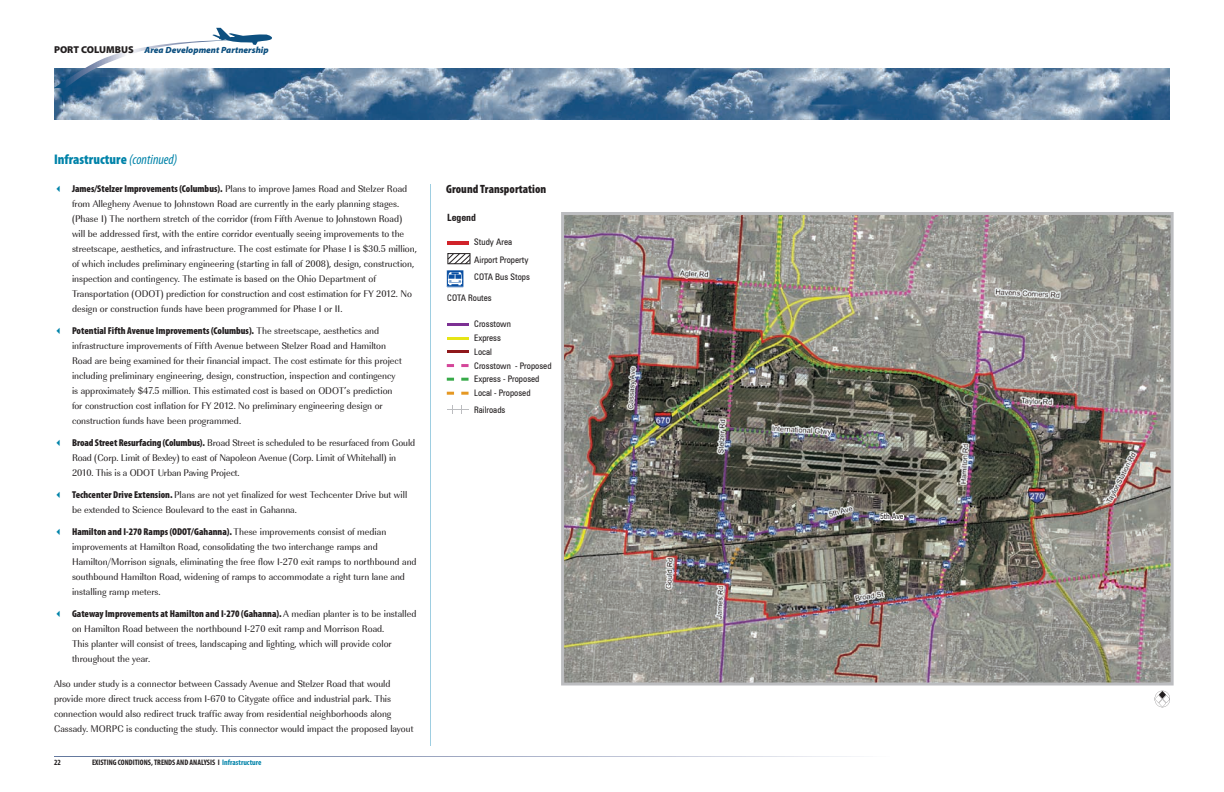
<style>
.page{position:relative;width:1224px;height:792px;background:#fff}
.page>*{position:absolute;margin:0;border:0;box-sizing:border-box;transform-origin:0 0}
.t1{font:900 condensed 14px "Myriad Pro";color:#0083a9}
.t2{font:900 condensed 12px "Myriad Pro";color:#231f20}
.t3{font:10px/15px "URW Imperial T Regu Narr";color:#231f20}
.t4{font:900 condensed 10px "Myriad Pro";color:#231f20}
.t5{font:700 condensed 10px "Zurich BT";color:#231f20}
.t6{font:condensed 9px/13.8px "Zurich BT";color:#231f20}
.t7{font:italic 900 9px "Myriad Pro";color:#0d5080}
.t8{font:700 condensed 8px "Myriad Pro";color:#231f20}
.t9{font:condensed 8px "Zurich BT";color:#231f20}
.s1{font-style:normal;font-size:10px;color:#231f20}
.s2{font-weight:400;font-style:italic}
.s3{font-family:"Myriad Pro";font-weight:900;font-stretch:condensed}
.s4{font-family:"URW Imperial T Regu Narr";font-weight:400;font-stretch:normal}
.s5{color:#0083a9}
</style>
<div class="page">
<img style="left:54px;top:68px;width:1116px;height:52px">
<svg style="left:54px;top:28px;width:218px;height:60px"></svg>
<svg style="left:54px;top:756px;width:806px;height:1px"></svg>
<img style="left:561px;top:212px;width:613px;height:474px">
<svg style="left:1155px;top:691px;width:15px;height:16px"></svg>
<hr style="left:447px;top:323px;width:22px;height:3px;background:#7c3093">
<hr style="left:447px;top:337px;width:22px;height:3px;background:#e6e515">
<hr style="left:447px;top:350px;width:22px;height:3px;background:#8f181b">
<svg style="left:447px;top:364px;width:22px;height:3px"></svg>
<svg style="left:447px;top:378px;width:22px;height:3px"></svg>
<svg style="left:447px;top:392px;width:22px;height:3px"></svg>
<hr style="left:430px;top:184px;width:1px;height:561px;background:#9ecee1">
<svg style="left:878px;top:504px;width:28px;height:33px"></svg>
<hr style="left:448px;top:241px;width:21px;height:3px;background:#d1232a">
<svg style="left:447px;top:253px;width:24px;height:11px"></svg>
<svg style="left:446px;top:270px;width:18px;height:17px"></svg>
<svg style="left:447px;top:406px;width:22px;height:8px"></svg>
<p class="t7" style="left:54px;top:44px;width:216px"><span class="s1">PORT COLUMBUS</span> Area Development Partnership</p>
<h1 class="t1" style="left:54px;top:150px;width:125px">Infrastructure <span class="s2">(continued)</span></h1>
<p class="t3" style="left:72px;top:181px;width:346px"><span class="s3">James/Stelzer Improvements (Columbus).</span> Plans to improve James Road and Stelzer Road from Allegheny Avenue to Johnstown Road are currently in the early planning stages. (Phase I) The northern stretch of the corridor (from Fifth Avenue to Johnstown Road) will be addressed first, with the entire corridor eventually seeing improvements to the streetscape, aesthetics, and infrastructure. The cost estimate for Phase I is $30.5 million, of which includes preliminary engineering (starting in fall of 2008), design, construction, inspection and contingency. The estimate is based on the Ohio Department of Transportation (ODOT) prediction for construction and cost estimation for FY 2012. No design or construction funds have been programmed for Phase I or II.</p>
<p class="t4" style="left:72px;top:324px;width:309px">Potential Fifth Avenue Improvements (Columbus). <span class="s4">The streetscape, aesthetics and</span></p>
<p class="t3" style="left:72px;top:338px;width:331px">infrastructure improvements of Fifth Avenue between Stelzer Road and Hamilton Road are being examined for their financial impact. The cost estimate for this project including preliminary engineering, design, construction, inspection and contingency is approximately $47.5 million. This estimated cost is based on ODOT’s prediction for construction cost inflation for FY 2012. No preliminary engineering design or construction funds have been programmed.</p>
<p class="t3" style="left:72px;top:435px;width:345px"><span class="s3">Broad Street Resurfacing (Columbus).</span> Broad Street is scheduled to be resurfaced from Gould<br>Road (Corp. Limit of Bexley) to east of Napoleon Avenue (Corp. Limit of Whitehall) in<br>2010. This is a ODOT Urban Paving Project.</p>
<p class="t3" style="left:72px;top:487px;width:337px"><span class="s3">Techcenter Drive Extension.</span> Plans are not yet finalized for west Techcenter Drive but will be extended to Science Boulevard to the east in Gahanna.</p>
<p class="t4" style="left:72px;top:525px;width:316px">Hamilton and I-270 Ramps (ODOT/Gahanna). <span class="s4">These improvements consist of median</span></p>
<p class="t3" style="left:72px;top:539px;width:346px">improvements at Hamilton Road, consolidating the two interchange ramps and Hamilton/Morrison signals, eliminating the free flow I-270 exit ramps to northbound and southbound Hamilton Road, widening of ramps to accommodate a right turn lane and installing ramp meters.</p>
<p class="t4" style="left:72px;top:607px;width:346px">Gateway Improvements at Hamilton and I-270 (Gahanna). <span class="s4">A median planter is to be installed</span></p>
<p class="t3" style="left:72px;top:621px;width:321px">on Hamilton Road between the northbound I-270 exit ramp and Morrison Road.<br>This planter will consist of trees, landscaping and lighting, which will provide color throughout the year.</p>
<p class="t3" style="left:54px;top:676px;width:361px">Also under study is a connector between Cassady Avenue and Stelzer Road that would provide more direct truck access from I-670 to Citygate office and industrial park. This connection would also redirect truck traffic away from residential neighborhoods along Cassady. MORPC is conducting the study. This connector would impact the proposed layout</p>
<p class="t8" style="left:54px;top:758px;width:8px">22</p>
<p class="t8" style="left:92px;top:758px;width:171px">EXISTING CONDITIONS, TRENDS AND ANALYSIS I <span class="s5">Infrastructure</span></p>
<p class="t2" style="left:446px;top:181px;width:102px">Ground Transportation</p>
<p class="t5" style="left:447px;top:212px;width:30px">Legend</p>
<p class="t6" style="left:474px;top:233px;width:56px;line-height:17.8px">Study Area<br>Airport Property</p>
<p class="t6" style="left:474px;top:270px;width:57px">COTA Bus Stops</p>
<p class="t6" style="left:447px;top:291px;width:46px">COTA Routes</p>
<p class="t6" style="left:474px;top:317px;width:79px">Crosstown<br>Express<br>Local<br>Crosstown - Proposed<br>Express - Proposed<br>Local - Proposed</p>
<p class="t6" style="left:474px;top:403px;width:33px">Railroads</p>
<p class="t9" style="left:880px;top:512px;width:25px">5th Ave</p>
</div>
